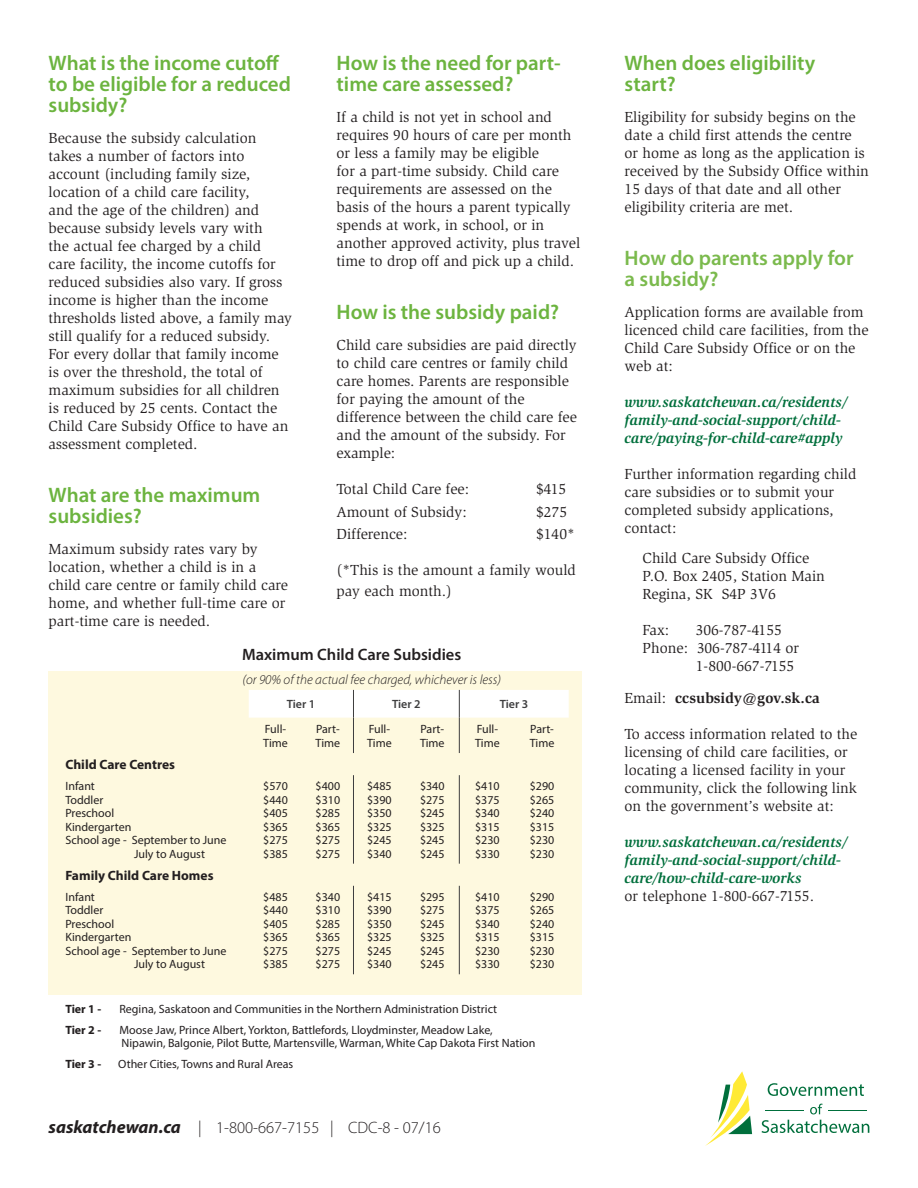
<style>
.page{position:relative;width:918px;height:1188px;background:#fff}
.page>*{position:absolute;margin:0;border:0;box-sizing:border-box;transform-origin:0 0}
.Sub-Headings{font:600 21px/21px "Myriad Pro";color:#6cb43f}
.Body_Text{font:600 21px/21px "Myriad Pro";color:#7bba4d}
.t1{font:300 16.5px "Myriad Pro";color:#231f20}
.Sub-Headings-2{font:600 16.5px "Myriad Pro";color:#231f20}
.Body_Text-2{font:15px/18px "Slimbach Std";color:#231f20}
.t2{font:italic 700 15px/18px "Slimbach Std";color:#006f3c}
.t3{font:700 15px "Slimbach Std";color:#231f20}
.Sub-Headings-3{font:italic 300 13.5px "Myriad Pro";color:#231f20}
.Sub-Headings-4{font:700 13.5px "Myriad Pro";color:#231f20}
.Sub-Headings-5{font:12px/13.5px "Myriad Pro";color:#231f20;text-align:justify}
.Table_Headings{font:12px/14.4px "Myriad Pro";color:#231f20}
.t4{font:700 12px "Myriad Pro";color:#231f20}
.Body_Text-3{font:600 12px "Myriad Pro";color:#3e3e3f}
.s1{font-weight:700;font-style:italic;font-size:18px}
.s2{font-weight:400}
.s3{font-weight:400;font-style:normal;color:#231f20}
</style>
<div class="page">
<svg style="left:768px;top:1083px;width:96px;height:13px"></svg>
<svg style="left:810px;top:1104px;width:13px;height:10px"></svg>
<svg style="left:762px;top:1120px;width:107px;height:13px"></svg>
<hr style="left:766px;top:1110px;width:38px;height:1px;background:#006f3c">
<hr style="left:828px;top:1110px;width:38px;height:1px;background:#006f3c">
<svg style="left:705px;top:1071px;width:47px;height:75px"></svg>
<div style="left:49px;top:671px;width:533px;height:324px;background:#fef9df"></div>
<div style="left:249px;top:690px;width:320px;height:28px;background:#fff"></div>
<hr style="left:353px;top:718px;width:1px;height:35px;background:#3e3e3f">
<hr style="left:459px;top:718px;width:1px;height:35px;background:#3e3e3f">
<hr style="left:353px;top:775px;width:1px;height:89px;background:#3e3e3f">
<hr style="left:459px;top:775px;width:1px;height:89px;background:#3e3e3f">
<hr style="left:353px;top:886px;width:1px;height:88px;background:#3e3e3f">
<hr style="left:459px;top:886px;width:1px;height:88px;background:#3e3e3f">
<p class="Sub-Headings" style="left:49px;top:52px;width:244px">What is the income cutoff to be eligible for a reduced subsidy?</p>
<p class="Body_Text-2" style="left:49px;top:129px;width:245px">Because the subsidy calculation takes a number of factors into account (including family size, location of a child care facility,<br>and the age of the children) and because subsidy levels vary with<br>the actual fee charged by a child<br>care facility, the income cutoffs for reduced subsidies also vary. If gross income is higher than the income thresholds listed above, a family may still qualify for a reduced subsidy.<br>For every dollar that family income is over the threshold, the total of maximum subsidies for all children is reduced by 25 cents. Contact the Child Care Subsidy Office to have an assessment completed.</p>
<p class="Sub-Headings" style="left:49px;top:484px;width:213px">What are the maximum subsidies?</p>
<p class="Body_Text-2" style="left:49px;top:540px;width:241px">Maximum subsidy rates vary by location, whether a child is in a child care centre or family child care home, and whether full-time care or part-time care is needed.</p>
<p class="Sub-Headings" style="left:337px;top:52px;width:226px">How is the need for part&shy;time care assessed?</p>
<p class="Body_Text-2" style="left:337px;top:108px;width:245px">If a child is not yet in school and requires 90 hours of care per month or less a family may be eligible<br>for a part-time subsidy. Child care requirements are assessed on the basis of the hours a parent typically spends at work, in school, or in another approved activity, plus travel time to drop off and pick up a child.</p>
<p class="Sub-Headings" style="left:337px;top:301px;width:224px">How is the subsidy paid?</p>
<p class="Body_Text-2" style="left:337px;top:336px;width:242px">Child care subsidies are paid directly to child care centres or family child care homes. Parents are responsible for paying the amount of the difference between the child care fee and the amount of the subsidy. For example:</p>
<p class="Body_Text-2" style="left:337px;top:480px;width:134px">Total Child Care fee:</p>
<p class="Body_Text-2" style="left:536px;top:480px;width:32px">$415</p>
<p class="Body_Text-2" style="left:337px;top:503px;width:132px">Amount of Subsidy:</p>
<p class="Body_Text-2" style="left:536px;top:503px;width:33px">$275</p>
<p class="Body_Text-2" style="left:337px;top:525px;width:73px">Difference:</p>
<p class="Body_Text-2" style="left:536px;top:525px;width:40px">$140*</p>
<p class="Body_Text-2" style="left:337px;top:560px;width:241px;line-height:21px">(*This is the amount a family would pay each month.)</p>
<p class="Sub-Headings-4" style="left:65px;top:756px;width:111px">Child Care Centres</p>
<p class="Sub-Headings-5" style="left:65px;top:779px;width:31px">Infant</p>
<p class="Sub-Headings-5" style="left:65px;top:793px;width:40px">Toddler</p>
<p class="Sub-Headings-5" style="left:65px;top:806px;width:50px">Preschool</p>
<p class="Sub-Headings-5" style="left:65px;top:820px;width:67px">Kindergarten</p>
<p class="Sub-Headings-5" style="left:65px;top:833px;width:163px">School age - September to June</p>
<p class="Sub-Headings-5" style="left:134px;top:847px;width:72px">July to August</p>
<p class="Sub-Headings-4" style="left:65px;top:866px;width:150px">Family Child Care Homes</p>
<p class="Sub-Headings-5" style="left:65px;top:890px;width:31px">Infant</p>
<p class="Sub-Headings-5" style="left:65px;top:903px;width:40px">Toddler</p>
<p class="Sub-Headings-5" style="left:65px;top:917px;width:50px">Preschool</p>
<p class="Sub-Headings-5" style="left:65px;top:930px;width:67px">Kindergarten</p>
<p class="Sub-Headings-5" style="left:65px;top:944px;width:163px">School age - September to June</p>
<p class="Sub-Headings-5" style="left:134px;top:957px;width:72px">July to August</p>
<p class="Sub-Headings-2" style="left:242px;top:644px;width:221px">Maximum Child Care Subsidies</p>
<p class="Sub-Headings-3" style="left:243px;top:671px;width:260px">(or 90% of the actual fee charged, whichever is less)</p>
<p class="Body_Text-3" style="left:287px;top:697px;width:30px">Tier 1</p>
<p class="Body_Text-3" style="left:392px;top:697px;width:30px">Tier 2</p>
<p class="Body_Text-3" style="left:500px;top:697px;width:30px">Tier 3</p>
<p class="Table_Headings" style="left:263px;top:721px;width:26px">Full-<br>Time</p>
<p class="Table_Headings" style="left:316px;top:721px;width:26px">Part-<br>Time</p>
<p class="Table_Headings" style="left:367px;top:721px;width:26px">Full-<br>Time</p>
<p class="Table_Headings" style="left:420px;top:721px;width:26px">Part-<br>Time</p>
<p class="Table_Headings" style="left:475px;top:721px;width:26px">Full-<br>Time</p>
<p class="Table_Headings" style="left:530px;top:721px;width:26px">Part-<br>Time</p>
<p class="Sub-Headings-5" style="left:263px;top:779px;width:26px">$570 $440 $405 $365 $275 $385</p>
<p class="Sub-Headings-5" style="left:316px;top:779px;width:26px">$400 $310 $285 $365 $275 $275</p>
<p class="Sub-Headings-5" style="left:367px;top:779px;width:26px">$485 $390 $350 $325 $245 $340</p>
<p class="Sub-Headings-5" style="left:420px;top:779px;width:26px">$340 $275 $245 $325 $245 $245</p>
<p class="Sub-Headings-5" style="left:475px;top:779px;width:26px">$410 $375 $340 $315 $230 $330</p>
<p class="Sub-Headings-5" style="left:530px;top:779px;width:26px">$290 $265 $240 $315 $230 $230</p>
<p class="Sub-Headings-5" style="left:263px;top:890px;width:26px">$485 $440 $405 $365 $275 $385</p>
<p class="Sub-Headings-5" style="left:316px;top:890px;width:26px">$340 $310 $285 $365 $275 $275</p>
<p class="Sub-Headings-5" style="left:367px;top:890px;width:26px">$415 $390 $350 $325 $245 $340</p>
<p class="Sub-Headings-5" style="left:420px;top:890px;width:26px">$295 $275 $245 $325 $245 $245</p>
<p class="Sub-Headings-5" style="left:475px;top:890px;width:26px">$410 $375 $340 $315 $230 $330</p>
<p class="Sub-Headings-5" style="left:530px;top:890px;width:26px">$290 $265 $240 $315 $230 $230</p>
<p class="t4" style="left:65px;top:1001px;width:37px">Tier 1 -</p>
<p class="Sub-Headings-5" style="left:119px;top:1002px;width:379px">Regina, Saskatoon and Communities in the Northern Administration District</p>
<p class="t4" style="left:65px;top:1022px;width:37px">Tier 2 -</p>
<p class="Sub-Headings-5" style="left:119px;top:1023px;width:418px">Moose Jaw, Prince Albert, Yorkton, Battlefords, Lloydminster, Meadow Lake,<br>Nipawin, Balgonie, Pilot Butte, Martensville, Warman, White Cap Dakota First Nation</p>
<p class="t4" style="left:65px;top:1056px;width:37px">Tier 3 -</p>
<p class="Sub-Headings-5" style="left:118px;top:1057px;width:177px">Other Cities, Towns and Rural Areas</p>
<p class="t1" style="left:49px;top:1118px;width:394px"><span class="s1">saskatchewan.ca</span> | 1-800-667-7155 | CDC-8 - 07/16</p>
<p class="Sub-Headings" style="left:625px;top:52px;width:192px">When does eligibility start?</p>
<p class="Body_Text-2" style="left:625px;top:108px;width:246px">Eligibility for subsidy begins on the date a child first attends the centre or home as long as the application is received by the Subsidy Office within 15 days of that date and all other eligibility criteria are met.</p>
<p class="Body_Text" style="left:625px;top:247px;width:230px">How do parents apply for a subsidy?</p>
<p class="Body_Text-2" style="left:625px;top:303px;width:246px">Application forms are available from licenced child care facilities, from the<br>Child Care Subsidy Office or on the web at:</p>
<p class="t2" style="left:625px;top:393px;width:224px">www.saskatchewan.ca/residents/ family-and-social-support/child&shy;care/paying-for-child-care#apply</p>
<p class="Body_Text-2" style="left:625px;top:465px;width:233px">Further information regarding child care subsidies or to submit your completed subsidy applications, contact:</p>
<p class="Body_Text-2" style="left:643px;top:549px;width:184px">Child Care Subsidy Office<br>P.O. Box 2405, Station Main<br>Regina, SK S4P 3V6</p>
<p class="Body_Text-2" style="left:643px;top:621px;width:28px">Fax:</p>
<p class="Body_Text-2" style="left:696px;top:621px;width:88px">306-787-4155</p>
<p class="Body_Text-2" style="left:643px;top:639px;width:158px">Phone: 306-787-4114 or</p>
<p class="Body_Text-2" style="left:696px;top:657px;width:100px">1-800-667-7155</p>
<p class="t3" style="left:625px;top:689px;width:197px"><span class="s2">Email:</span> ccsubsidy@gov.sk.ca</p>
<p class="Body_Text-2" style="left:625px;top:725px;width:234px">To access information related to the licensing of child care facilities, or locating a licensed facility in your community, click the following link on the government’s website at:</p>
<p class="t2" style="left:625px;top:833px;width:224px">www.saskatchewan.ca/residents/ family-and-social-support/child&shy;care/how-child-care-works<br><span class="s3">or telephone 1-800-667-7155.</span></p>
</div>
